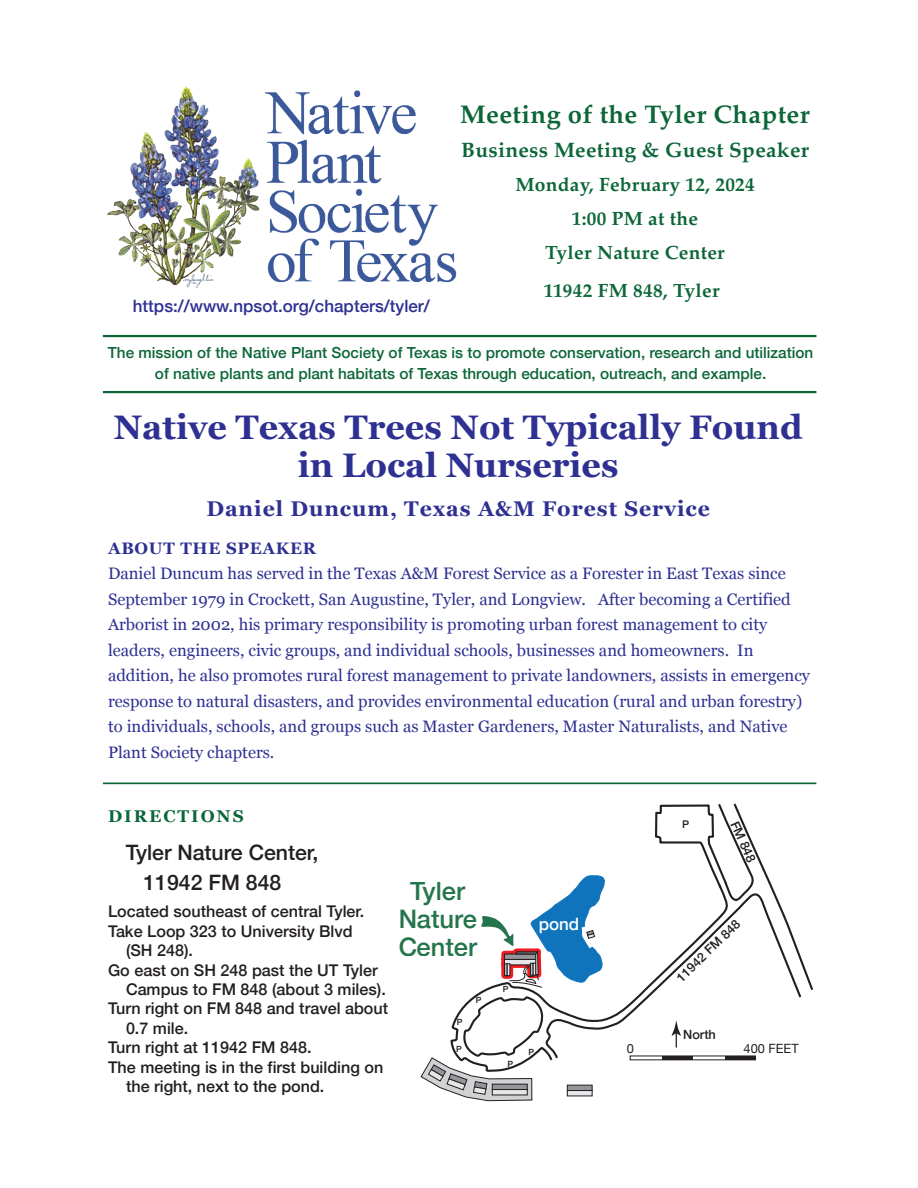
<style>
.page{position:relative;width:918px;height:1188px;background:#fff}
.page>*{position:absolute;margin:0;border:0;box-sizing:border-box;transform-origin:0 0}
.t1{font:700 34.05px/38.2px "Georgia";color:#2e3092;text-align:center}
.t2{font:700 25.5px "Palatino";letter-spacing:.015em;color:#0c6638}
.t3{font:500 25.5px/27.6px "Helvetica Neue";color:#0c6638;text-align:center}
.t4{font:700 21.3px "Georgia";letter-spacing:.045em;color:#2e3092}
.t5{font:500 21.3px/29.7px "Helvetica Neue";color:#231f20}
.t6{font:700 20.85px "Palatino";letter-spacing:.015em;color:#0c6638}
.t7{font:700 19.2px/34px "Palatino";letter-spacing:.015em;color:#0c6638;text-align:center}
.t8{font:500 16.95px "Helvetica Neue";color:#2e3092}
.t9{font:700 16.95px "Georgia";letter-spacing:.115em;color:#0c6638}
.t10{font:500 16.95px "Helvetica Neue";color:#fff}
.t11{font:16.65px/25.5px "Georgia";color:#2e3092}
.t12{font:700 16.65px "Georgia";letter-spacing:.045em;color:#2e3092}
.t13{font:500 16.2px "Helvetica Neue";color:#231f20}
.t14{font:500 15.3px/21.3px "Helvetica Neue";color:#0c6638;text-align:center}
.t15{font:500 12.75px "Helvetica Neue";color:#231f20}
.t16{font:12.75px "Helvetica Neue";color:#231f20}
.t17{font:500 10.65px "Helvetica Neue";color:#231f20}
.t18{font:500 8.55px "Helvetica Neue";color:#231f20}
</style>
<div class="page">
<svg style="left:544px;top:980px;width:258px;height:81px"></svg>
<svg style="left:567px;top:1085px;width:25px;height:5px"></svg>
<svg style="left:567px;top:1090px;width:25px;height:6px"></svg>
<svg style="left:421px;top:995px;width:122px;height:106px"></svg>
<div style="left:630px;top:1056px;width:126px;height:4px;border:1px solid #231f20"></div>
<svg style="left:672px;top:1020px;width:9px;height:27px"></svg>
<svg style="left:481px;top:875px;width:124px;height:113px"></svg>
<svg style="left:654px;top:803px;width:160px;height:189px"></svg>
<hr style="left:103px;top:335px;width:713px;height:2px;background:#0c6638">
<hr style="left:103px;top:391px;width:713px;height:2px;background:#0c6638">
<hr style="left:103px;top:782px;width:713px;height:2px;background:#0c6638">
<img style="left:107px;top:86px;width:350px;height:202px">
<p class="t8" style="left:133px;top:292px;width:299px">https://www.npsot.org/chapters/tyler/</p>
<h2 class="t2" style="left:460px;top:93px;width:351px">Meeting of the Tyler Chapter</h2>
<p class="t6" style="left:461px;top:132px;width:349px">Business Meeting &amp; Guest Speaker</p>
<p class="t7" style="left:515px;top:167px;width:241px">Monday, February 12, 2024<br>1:00 PM at the<br>Tyler Nature Center</p>
<p class="t7" style="left:544px;top:273px;width:177px">11942 FM 848, Tyler</p>
<p class="t14" style="left:108px;top:341px;width:707px">The mission of the Native Plant Society of Texas is to promote conservation, research and utilization of native plants and plant habitats of Texas through education, outreach, and example.</p>
<h1 class="t1" style="left:114px;top:407px;width:690px">Native Texas Trees Not Typically Found in Local Nurseries</h1>
<p class="t4" style="left:206px;top:493px;width:505px">Daniel Duncum, Texas A&amp;M Forest Service</p>
<p class="t12" style="left:108px;top:536px;width:210px">ABOUT THE SPEAKER</p>
<p class="t11" style="left:108px;top:560px;width:704px">Daniel Duncum has served in the Texas A&amp;M Forest Service as a Forester in East Texas since September 1979 in Crockett, San Augustine, Tyler, and Longview. After becoming a Certified Arborist in 2002, his primary responsibility is promoting urban forest management to city leaders, engineers, civic groups, and individual schools, businesses and homeowners. In addition, he also promotes rural forest management to private landowners, assists in emergency response to natural disasters, and provides environmental education (rural and urban forestry) to individuals, schools, and groups such as Master Gardeners, Master Naturalists, and Native Plant Society chapters.</p>
<p class="t9" style="left:108px;top:803px;width:137px">DIRECTIONS</p>
<p class="t5" style="left:144px;top:836px;width:176px;text-indent:-18px">Tyler Nature Center,<br>11942 FM 848</p>
<p class="t13" style="left:108px;top:899px;width:258px">Located southeast of central Tyler.</p>
<p class="t13" style="left:108px;top:918px;width:246px">Take Loop 323 to University Blvd</p>
<p class="t13" style="left:126px;top:937px;width:69px">(SH 248).</p>
<p class="t13" style="left:108px;top:957px;width:271px">Go east on SH 248 past the UT Tyler</p>
<p class="t13" style="left:126px;top:976px;width:261px">Campus to FM 848 (about 3 miles).</p>
<p class="t13" style="left:108px;top:996px;width:282px">Turn right on FM 848 and travel about</p>
<p class="t13" style="left:126px;top:1015px;width:64px">0.7 mile.</p>
<p class="t13" style="left:108px;top:1034px;width:205px">Turn right at 11942 FM 848.</p>
<p class="t13" style="left:108px;top:1054px;width:277px">The meeting is in the first building on</p>
<p class="t13" style="left:126px;top:1073px;width:200px">the right, next to the pond.</p>
<h2 class="t3" style="left:398px;top:875px;width:80px">Tyler<br>Nature<br>Center</h2>
<p class="t18" style="left:457px;top:1015px;width:7px">P</p>
<p class="t18" style="left:456px;top:1042px;width:7px">P</p>
<p class="t18" style="left:476px;top:993px;width:7px">P</p>
<p class="t17" style="left:682px;top:816px;width:9px">P</p>
<p class="t15" style="left:744px;top:817px;width:45px;rotate:66deg">FM 848</p>
<p class="t18" style="left:503px;top:982px;width:7px">P</p>
<p class="t18" style="left:508px;top:1057px;width:7px">P</p>
<p class="t10" style="left:539px;top:911px;width:42px">pond</p>
<p class="t15" style="left:672px;top:972px;width:84px;rotate:-44deg">11942 FM 848</p>
<p class="t15" style="left:683px;top:1024px;width:34px">North</p>
<p class="t18" style="left:528px;top:1045px;width:7px">P</p>
<p class="t16" style="left:627px;top:1039px;width:9px">0</p>
<p class="t16" style="left:744px;top:1039px;width:57px">400 FEET</p>
</div>
